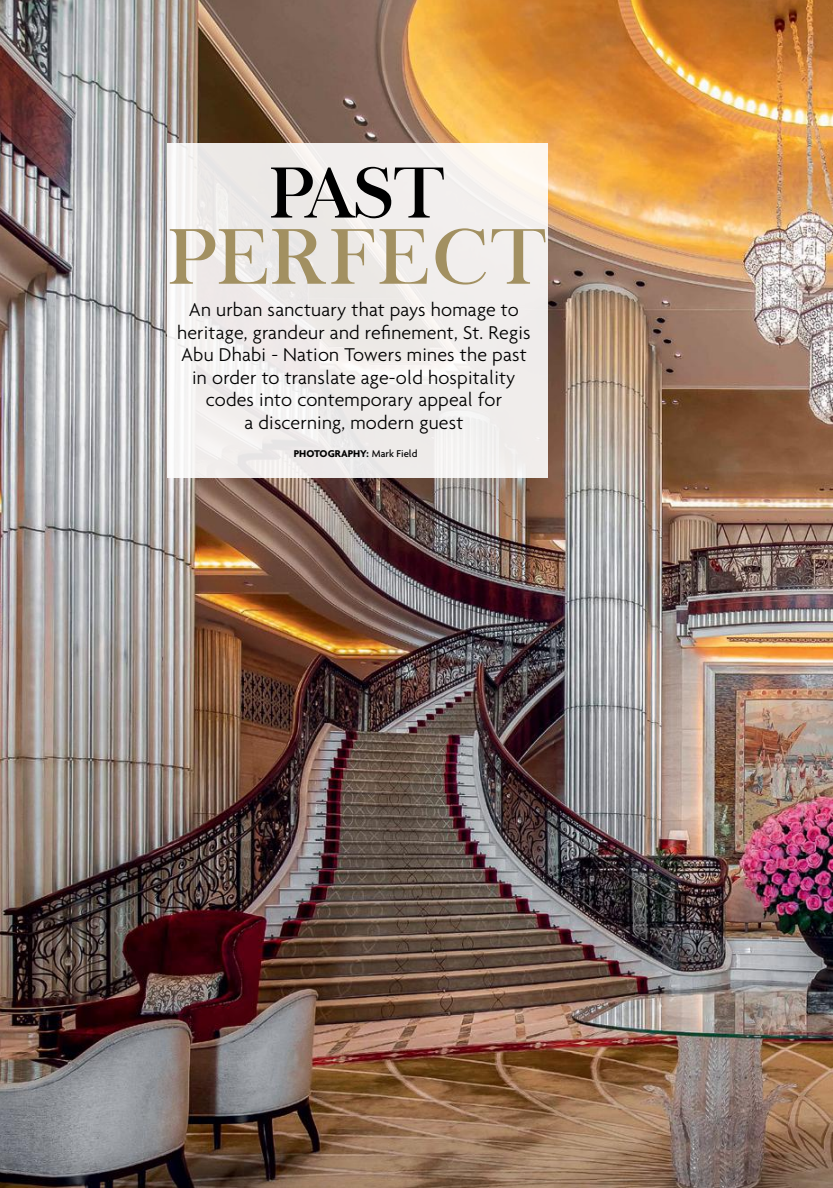
<style>
.page{position:relative;width:833px;height:1188px;background:#fff}
.page>*{position:absolute;margin:0;border:0;box-sizing:border-box;transform-origin:0 0}
.t1{font:76.75px "Chapaza";letter-spacing:.055em;color:#a29061}
.t2{font:70.38px "Chapaza";color:#000}
.t3{font:300 20px/22.5px "Agenda";letter-spacing:.01em;color:#000;text-align:center}
.t4{font:500 10.62px "Agenda";color:#000}
.t5{font:700 10.62px "Agenda";color:#000}
.s1{font-weight:700}
</style>
<div class="page">
<img style="left:0;top:0;width:833px;height:1187px">
<div style="left:167px;top:143px;width:381px;height:334px;background:#f1eeec"></div>
<h2 class="t2" style="left:270px;top:152px;width:176px">PAST</h2>
<h1 class="t1" style="left:169px;top:212px;width:379px">PERFECT</h1>
<p class="t3" style="left:177px;top:298px;width:355px">An urban sanctuary that pays homage to heritage, grandeur and refinement, St. Regis Abu Dhabi - Nation Towers mines the past in order to translate age-old hospitality codes into contemporary appeal for<br>a discerning, modern guest</p>
<p class="t5" style="left:294px;top:447px;width:34px">PHOTOGRAP</p>
<p class="t4" style="left:353px;top:447px;width:66px"><span class="s1">HY:</span> Mark Field</p>
</div>
